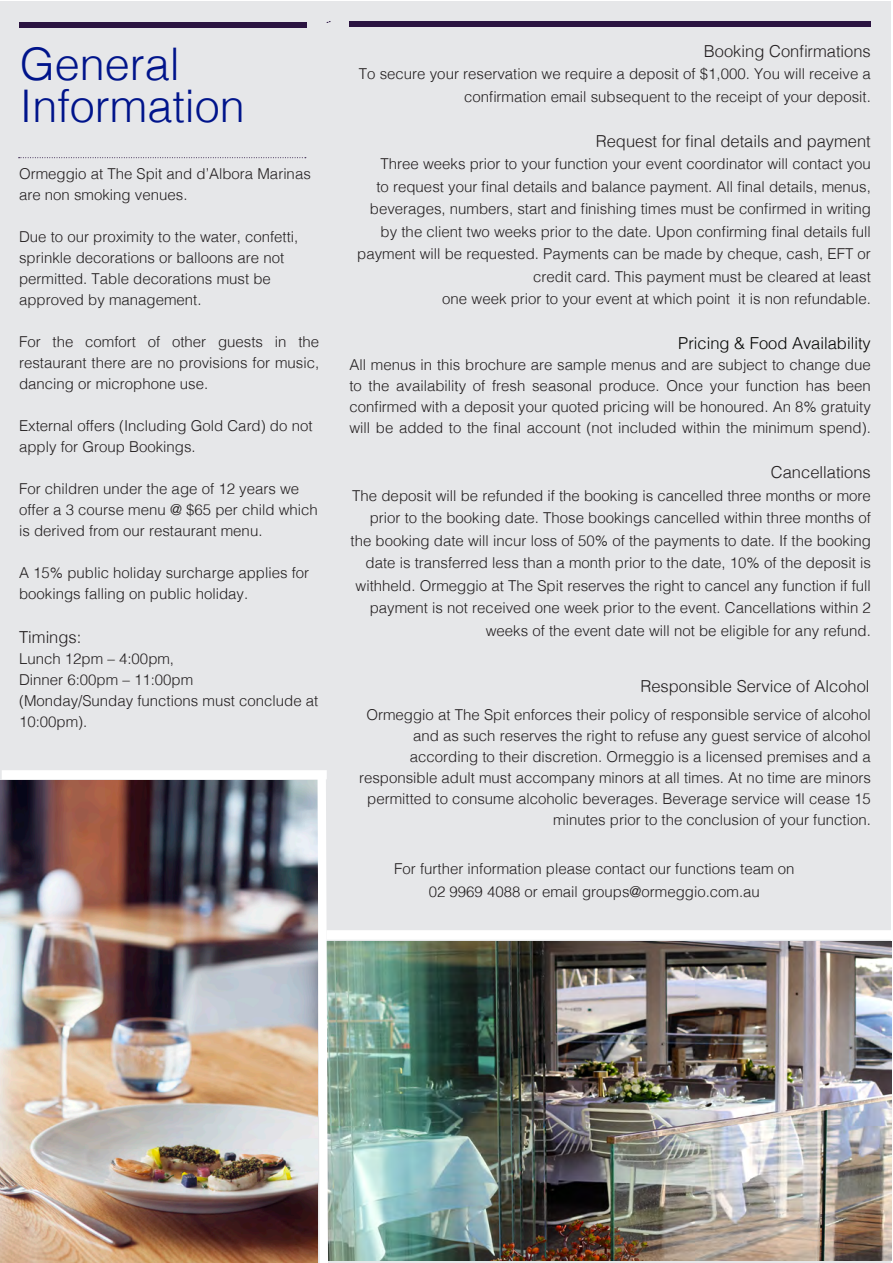
<style>
.page{position:relative;width:893px;height:1263px;background:#fff}
.page>*{position:absolute;margin:0;border:0;box-sizing:border-box;transform-origin:0 0}
.t1{font:300 45px "Helvetica";color:#00148b}
.t2{font:300 16.5px "Helvetica";color:#231f20}
.t3{font:300 16.5px "Helvetica";color:#040503}
.t4{font:300 15px/21px "Helvetica";color:#231f20}
</style>
<div class="page">
<div style="left:0;top:2px;width:890px;height:1261px;background:#e6e7e9"></div>
<div style="left:19px;top:22px;width:287px;height:5px;background:#2b1441"></div>
<svg style="left:19px;top:157px;width:287px;height:1px"></svg>
<img style="left:0;top:780px;width:313px;height:483px">
<div style="left:350px;top:21px;width:521px;height:6px;background:#2b1441"></div>
<div style="left:326px;top:930px;width:567px;height:9px;background:#fff"></div>
<img style="left:332px;top:941px;width:560px;height:319px">
<svg style="left:313px;top:779px;width:19px;height:484px"></svg>
<div style="left:2px;top:770px;width:325px;height:9px;background:#fff"></div>
<p class="t1" style="left:20px;top:26px;width:162px">General</p>
<p class="t1" style="left:20px;top:68px;width:227px">Information</p>
<p class="t4" style="left:19px;top:162px;width:293px">Ormeggio at The Spit and d’Albora Marinas are non smoking venues.</p>
<p class="t4" style="left:19px;top:225px;width:281px">Due to our proximity to the water, confetti, sprinkle decorations or balloons are not permitted. Table decorations must be approved by management.</p>
<p class="t4" style="left:19px;top:330px;width:302px;text-align:justify">For the comfort of other guests in the restaurant there are no provisions for music, dancing or microphone use.</p>
<p class="t4" style="left:19px;top:414px;width:295px">External offers (Including Gold Card) do not apply for Group Bookings.</p>
<p class="t4" style="left:19px;top:477px;width:300px">For children under the age of 12 years we offer a 3 course menu @ $65 per child which is derived from our restaurant menu.</p>
<p class="t4" style="left:19px;top:561px;width:292px">A 15% public holiday surcharge applies for bookings falling on public holiday.</p>
<p class="t2" style="left:19px;top:623px;width:64px">Timings:</p>
<p class="t4" style="left:19px;top:647px;width:301px">Lunch 12pm – 4:00pm,<br>Dinner 6:00pm – 11:00pm<br>(Monday/Sunday functions must conclude at<br>10:00pm).</p>
<p class="t2" style="left:704px;top:37px;width:168px">Booking Confirmations</p>
<p class="t4" style="left:359px;top:61px;width:513px;line-height:22.5px;text-align:right">To secure your reservation we require a deposit of $1,000. You will receive a confirmation email subsequent to the receipt of your deposit.</p>
<p class="t2" style="left:596px;top:127px;width:277px">Request for final details and payment</p>
<p class="t4" style="left:357px;top:151px;width:515px;line-height:22.5px;text-align:right">Three weeks prior to your function your event coordinator will contact you<br>to request your final details and balance payment. All final details, menus, beverages, numbers, start and finishing times must be confirmed in writing by the client two weeks prior to the date. Upon confirming final details full payment will be requested. Payments can be made by cheque, cash, EFT or credit card. This payment must be cleared at least</p>
<p class="t4" style="left:442px;top:287px;width:430px">one week prior to your event at which point it is non refundable.</p>
<p class="t3" style="left:678px;top:329px;width:194px">Pricing &amp; Food Availability</p>
<p class="t4" style="left:349px;top:353px;width:523px;text-align:justify">All menus in this brochure are sample menus and are subject to change due to the availability of fresh seasonal produce. Once your function has been confirmed with a deposit your quoted pricing will be honoured. An 8% gratuity will be added to the final account (not included within the minimum spend).</p>
<p class="t2" style="left:771px;top:458px;width:101px">Cancellations</p>
<p class="t4" style="left:351px;top:483px;width:522px;line-height:22.5px;text-align:right">The deposit will be refunded if the booking is cancelled three months or more prior to the booking date. Those bookings cancelled within three months of the booking date will incur loss of 50% of the payments to date. If the booking date is transferred less than a month prior to the date, 10% of the deposit is withheld. Ormeggio at The Spit reserves the right to cancel any function if full payment is not received one week prior to the event. Cancellations within 2 weeks of the event date will not be eligible for any refund.</p>
<p class="t2" style="left:640px;top:672px;width:231px">Responsible Service of Alcohol</p>
<p class="t4" style="left:359px;top:703px;width:513px;text-align:right">Ormeggio at The Spit enforces their policy of responsible service of alcohol and as such reserves the right to refuse any guest service of alcohol according to their discretion. Ormeggio is a licensed premises and a responsible adult must accompany minors at all times. At no time are minors permitted to consume alcoholic beverages. Beverage service will cease 15 minutes prior to the conclusion of your function.</p>
<p class="t4" style="left:394px;top:857px;width:402px">For further information please contact our functions team on</p>
<p class="t4" style="left:429px;top:880px;width:333px">02 9969 4088 or email groups@ormeggio.com.au</p>
</div>
